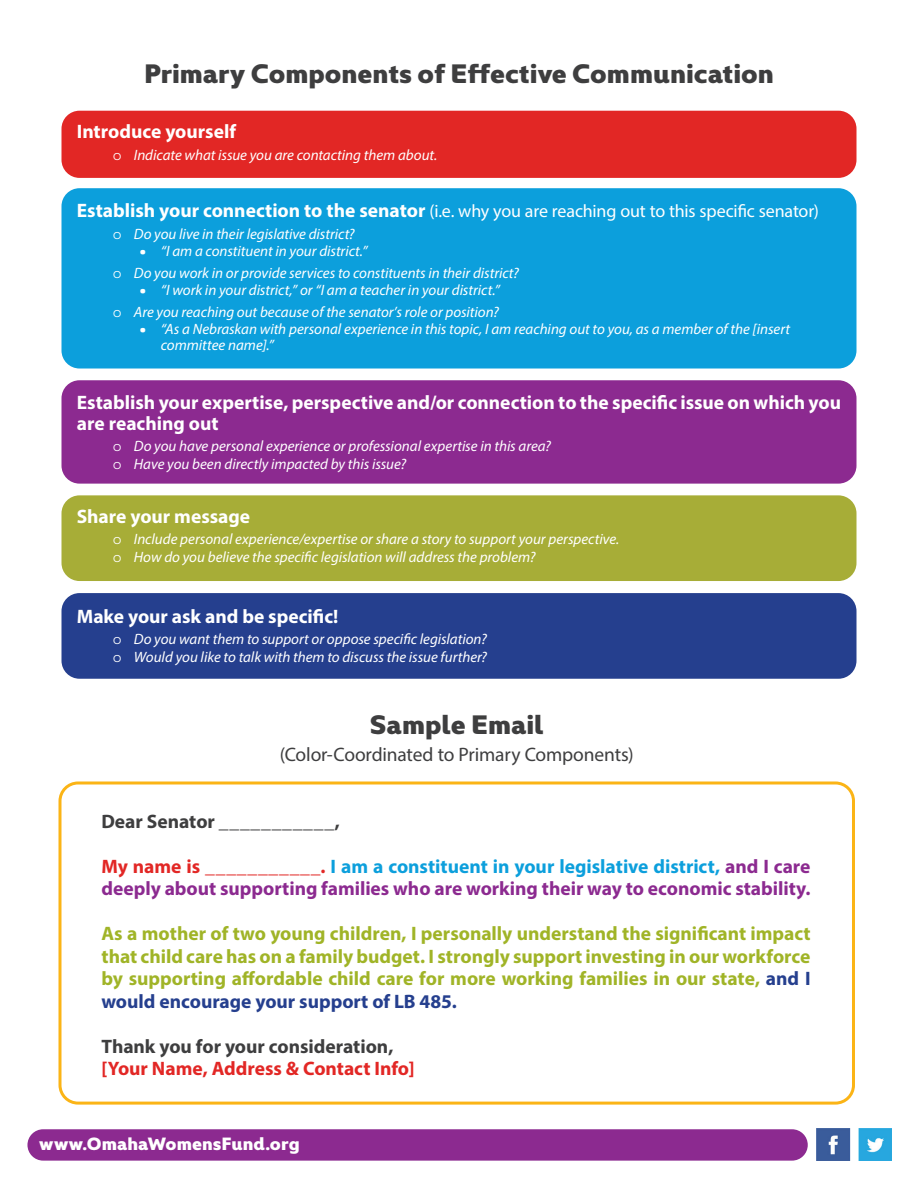
<style>
.page{position:relative;width:918px;height:1188px;background:#fff}
.page>*{position:absolute;margin:0;border:0;box-sizing:border-box;transform-origin:0 0}
.t1{font:900 27px "Kyrial Display Pro";color:#3e3e3f}
.t2{font:700 19.5px/22.5px "Myriad Pro";color:#a0b427;text-align:justify}
.t3{font:700 19.5px/21.6px "Myriad Pro";color:#fff}
.t4{font:700 19.5px/22.5px "Myriad Pro";color:#8c2a90}
.t5{font:700 19.5px "Myriad Pro";color:#3e3e3f}
.t6{font:19.5px "Myriad Pro";letter-spacing:-.01em;color:#3e3e3f}
.t7{font:700 19.5px "Myriad Pro";color:#e22725}
.t8{font:18px "Myriad Pro";letter-spacing:-.01em;color:#fff}
.t9{font:900 18px "Kyrial Display Pro";color:#fff}
.t10{font:italic 15px/18px "Myriad Pro";color:#fff}
.s1{font-family:"Avenir LT Std";font-weight:300;font-style:normal}
.s2{font-weight:700;font-size:19.5px}
.s3{font-family:"Kyrial Display Pro";font-weight:900;font-style:normal}
.s4{color:#e22725}
.s5{color:#0c9fdc}
.s6{color:#253f8e}
</style>
<div class="page">
<div style="left:27px;top:1129px;width:781px;height:32px;background:#8c2a90;border-radius:16px"></div>
<img style="left:817px;top:1129px;width:74px;height:32px">
<div style="left:58px;top:782px;width:797px;height:323px;border:3px solid #fbb416;border-radius:18px"></div>
<div style="left:62px;top:111px;width:794px;height:67px;background:#e22725;border-radius:18px"></div>
<div style="left:62px;top:188px;width:794px;height:181px;background:#0c9fdc;border-radius:18px"></div>
<div style="left:62px;top:380px;width:794px;height:104px;background:#8c2a90;border-radius:18px"></div>
<div style="left:62px;top:593px;width:794px;height:86px;background:#253f8e;border-radius:18px"></div>
<div style="left:62px;top:495px;width:794px;height:86px;background:#a7ad37;border-radius:18px"></div>
<h1 class="t1" style="left:144px;top:53px;width:632px">Primary Components of Effective Communication</h1>
<h2 class="t3" style="left:77px;top:120px;width:161px">Introduce yourself</h2>
<p class="t10" style="left:113px;top:146px;width:326px"><span class="s1">o</span> Indicate what issue you are contacting them about.</p>
<p class="t8" style="left:77px;top:200px;width:744px"><span class="s2">Establish your connection to the senator</span> (i.e. why you are reaching out to this specific senator)</p>
<p class="t10" style="left:113px;top:225px;width:243px"><span class="s1">o</span> Do you live in their legislative district?</p>
<p class="t10" style="left:113px;top:239px;width:407px;line-height:22.5px;text-indent:27px"><span class="s3">•</span> “I am a constituent in your district.”<br><span class="s1">o</span> Do you work in or provide services to constituents in their district?</p>
<p class="t10" style="left:113px;top:278px;width:389px;line-height:22.5px;text-align:right"><span class="s3">•</span> “I work in your district,” or “I am a teacher in your district.”<br><span class="s1">o</span> Are you reaching out because of the senator’s role or position?</p>
<p class="t10" style="left:161px;top:320px;width:631px;line-height:16.5px;text-indent:-21px"><span class="s3">•</span> “As a Nebraskan with personal experience in this topic, I am reaching out to you, as a member of the [insert committee name].”</p>
<h2 class="t3" style="left:77px;top:391px;width:766px">Establish your expertise, perspective and/or connection to the specific issue on which you are reaching out</h2>
<p class="t10" style="left:113px;top:437px;width:440px"><span class="s1">o</span> Do you have personal experience or professional expertise in this area? <span class="s1">o</span> Have you been directly impacted by this issue?</p>
<h2 class="t3" style="left:77px;top:505px;width:175px">Share your message</h2>
<p class="t10" style="left:113px;top:530px;width:508px"><span class="s1">o</span> Include personal experience/expertise or share a story to support your perspective. <span class="s1">o</span> How do you believe the specific legislation will address the problem?</p>
<h2 class="t3" style="left:77px;top:605px;width:263px">Make your ask and be specific!</h2>
<p class="t10" style="left:113px;top:629px;width:375px"><span class="s1">o</span> Do you want them to support or oppose specific legislation? <span class="s1">o</span> Would you like to talk with them to discuss the issue further?</p>
<h1 class="t1" style="left:370px;top:704px;width:175px">Sample Email</h1>
<h2 class="t6" style="left:280px;top:743px;width:355px">(Color-Coordinated to Primary Components)</h2>
<h2 class="t5" style="left:101px;top:808px;width:240px">Dear Senator ___________,</h2>
<h2 class="t4" style="left:101px;top:854px;width:711px"><span class="s4">My name is ___________.</span> <span class="s5">I am a constituent in your legislative district,</span> and I care deeply about supporting families who are working their way to economic stability.</h2>
<p class="t2" style="left:101px;top:922px;width:711px">As a mother of two young children, I personally understand the significant impact that child care has on a family budget. I strongly support investing in our workforce by supporting affordable child care for more working families in our state, <span class="s6">and I would encourage your support of LB 485.</span></p>
<h2 class="t5" style="left:101px;top:1033px;width:294px">Thank you for your consideration,</h2>
<h2 class="t7" style="left:101px;top:1056px;width:315px">[Your Name, Address &amp; Contact Info]</h2>
<p class="t9" style="left:39px;top:1130px;width:262px">www.OmahaWomensFund.org</p>
</div>
